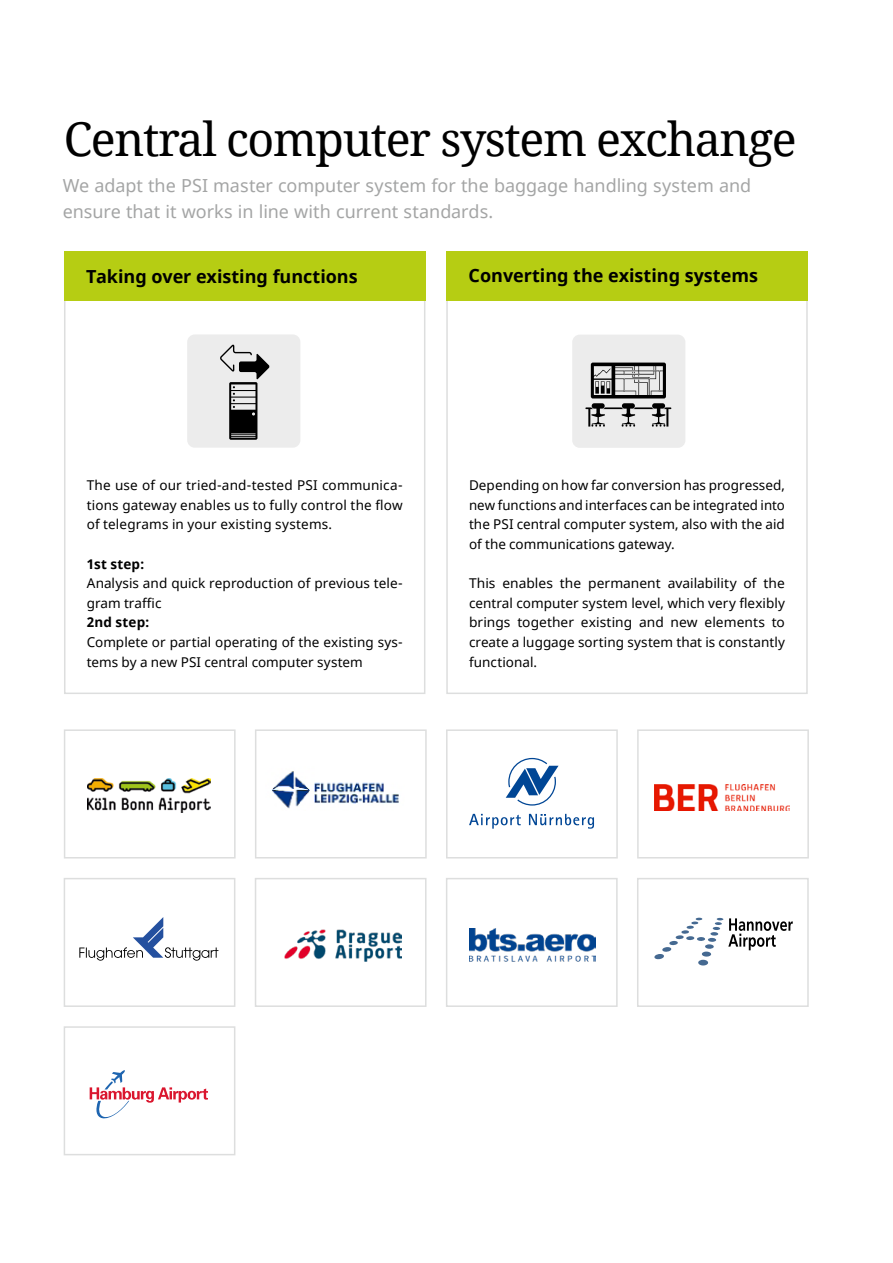
<style>
.page{position:relative;width:893px;height:1263px;background:#fff}
.page>*{position:absolute;margin:0;border:0;box-sizing:border-box;transform-origin:0 0}
.BrFo_Inside_Überschr{font:46.5px "Noto Serif";letter-spacing:-.03em;color:#000}
.BrFoFl_Unterzeile_me{font:18px/25.5px "Noto Sans";color:#a4a5a5}
.t1{font:700 18px "Noto Sans";color:#000}
.BrFoFl_Fließtext{font:13.5px/19.6px "Noto Sans";letter-spacing:.005em;color:#000;text-align:justify}
.BrFoFl_Aufzählung_In{font:700 13.5px "Noto Sans";letter-spacing:.015em;color:#000}
</style>
<div class="page">
<div style="left:64px;top:276px;width:361px;height:418px;border:2px solid #dddede"></div>
<div style="left:446px;top:258px;width:362px;height:436px;border:2px solid #dddede"></div>
<img style="left:87px;top:778px;width:123px;height:34px">
<svg style="left:90px;top:1070px;width:118px;height:48px"></svg>
<img style="left:284px;top:929px;width:117px;height:32px">
<img style="left:655px;top:784px;width:135px;height:26px">
<svg style="left:79px;top:917px;width:139px;height:44px"></svg>
<svg style="left:469px;top:814px;width:52px;height:15px"></svg>
<svg style="left:529px;top:814px;width:65px;height:15px"></svg>
<svg style="left:506px;top:758px;width:53px;height:47px"></svg>
<svg style="left:654px;top:918px;width:139px;height:47px"></svg>
<div style="left:187px;top:334px;width:113px;height:114px;background:#ececec;border-radius:8px"></div>
<svg style="left:220px;top:345px;width:49px;height:95px"></svg>
<img style="left:271px;top:771px;width:128px;height:38px">
<img style="left:470px;top:928px;width:125px;height:34px">
<div style="left:572px;top:335px;width:113px;height:113px;background:#ececec;border-radius:8px"></div>
<svg style="left:585px;top:363px;width:86px;height:64px"></svg>
<div style="left:64px;top:729px;width:172px;height:129px;border:2px solid #dddede"></div>
<div style="left:446px;top:729px;width:172px;height:129px;border:2px solid #dddede"></div>
<div style="left:64px;top:878px;width:171px;height:129px;border:2px solid #dddede"></div>
<div style="left:255px;top:878px;width:171px;height:129px;border:2px solid #dddede"></div>
<div style="left:446px;top:878px;width:172px;height:129px;border:2px solid #dddede"></div>
<div style="left:637px;top:878px;width:172px;height:129px;border:2px solid #dddede"></div>
<div style="left:255px;top:729px;width:172px;height:129px;border:2px solid #dddede"></div>
<div style="left:637px;top:729px;width:172px;height:129px;border:2px solid #dddede"></div>
<div style="left:64px;top:1026px;width:171px;height:129px;border:2px solid #dddede"></div>
<div style="left:64px;top:251px;width:361px;height:49px;background:#b6cd13"></div>
<div style="left:446px;top:251px;width:362px;height:50px;background:#b6cd13"></div>
<p class="BrFo_Inside_Überschr" style="left:64px;top:107px;width:734px">Central computer system exchange</p>
<p class="BrFoFl_Unterzeile_me" style="left:63px;top:173px;width:690px">We adapt the PSI master computer system for the baggage handling system and ensure that it works in line with current standards.</p>
<p class="t1" style="left:86px;top:263px;width:273px">Taking over existing functions</p>
<p class="t1" style="left:469px;top:262px;width:291px">Converting the existing systems</p>
<p class="BrFoFl_Fließtext" style="left:87px;top:476px;width:317px">The use of our tried-and-tested PSI communica&shy;tions gateway enables us to fully control the flow of telegrams in your existing systems.</p>
<p class="BrFoFl_Aufzählung_In" style="left:87px;top:554px;width:59px">1st step:</p>
<p class="BrFoFl_Fließtext" style="left:87px;top:574px;width:317px">Analysis and quick reproduction of previous tele&shy;gram traffic</p>
<p class="BrFoFl_Aufzählung_In" style="left:87px;top:613px;width:64px">2nd step:</p>
<p class="BrFoFl_Fließtext" style="left:87px;top:633px;width:317px">Complete or partial operating of the existing sys&shy;tems by a new PSI central computer system</p>
<p class="BrFoFl_Fließtext" style="left:469px;top:476px;width:317px">Depending on how far conversion has progressed, new functions and interfaces can be integrated into the PSI central computer system, also with the aid of the communications gateway.</p>
<p class="BrFoFl_Fließtext" style="left:469px;top:574px;width:317px">This enables the permanent availability of the central computer system level, which very flexibly brings together existing and new elements to create a luggage sorting system that is constantly functional.</p>
</div>
